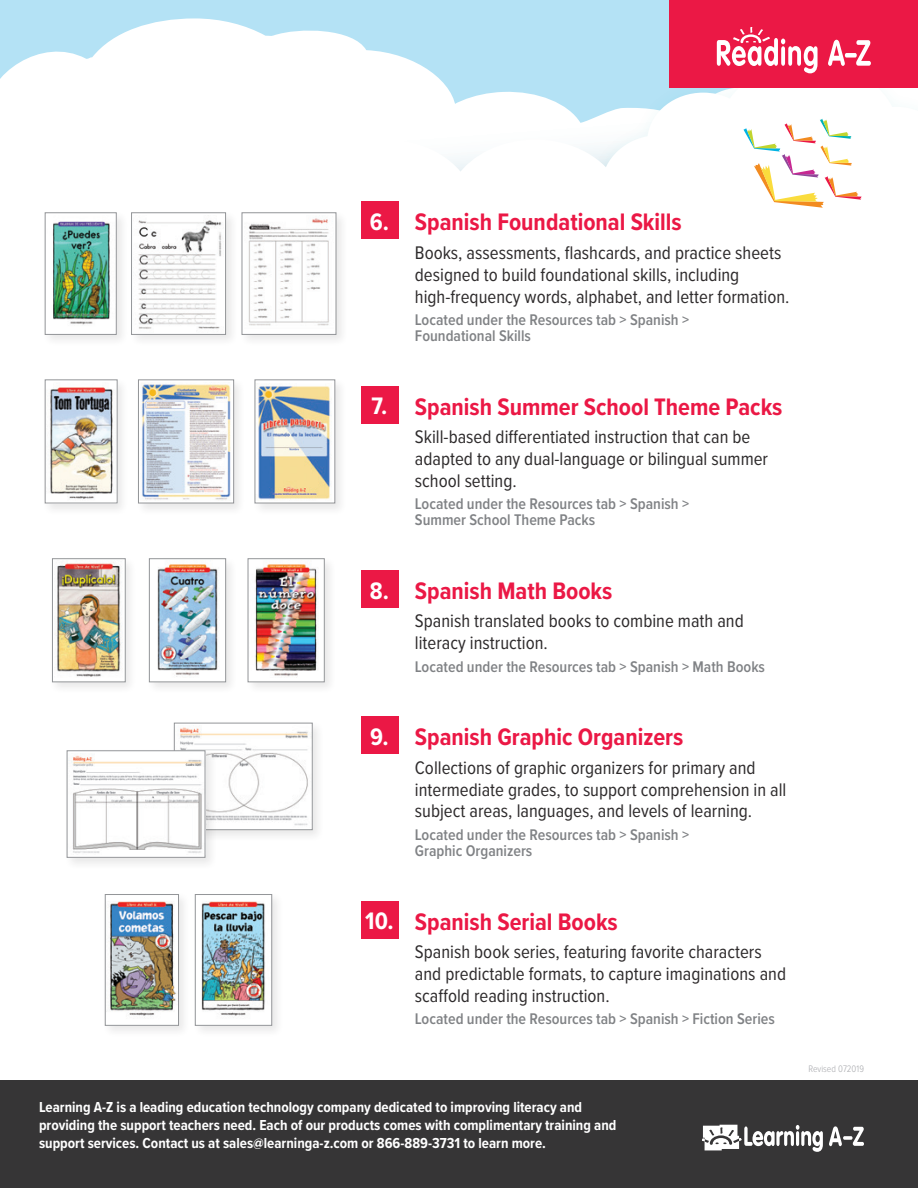
<style>
.page{position:relative;width:918px;height:1188px;background:#fff}
.page>*{position:absolute;margin:0;border:0;box-sizing:border-box;transform-origin:0 0}
.Product_Title-17{font:700 24.75px "Proxima Nova Cond";color:#eb1845}
.Product_Title-17-2{font:700 24.75px "Proxima Nova Cond";color:#fff}
.Body-Indented{font:18.9px/21.9px "Proxima Nova Cond";color:#2e2b2c}
.Located{font:600 16.05px/16px "Proxima Nova Cond";color:#808285}
.t1{font:700 15px/18px "Proxima Nova Cond";color:#fff}
.t2{font:300 9.75px "Proxima Nova Cond";color:#a8a9ad}
</style>
<div class="page">
<div style="left:0;top:1080px;width:918px;height:108px;background:#363536"></div>
<svg style="left:702px;top:1125px;width:121px;height:27px"></svg>
<svg style="left:829px;top:1126px;width:13px;height:20px"></svg>
<svg style="left:843px;top:1136px;width:10px;height:4px"></svg>
<svg style="left:853px;top:1127px;width:11px;height:19px"></svg>
<div style="left:0;top:0;width:918px;height:171px;background:#b4e2f5"></div>
<svg style="left:0;top:18px;width:449px;height:122px;fill:#fff"></svg>
<div style="left:0;top:82px;width:262px;height:89px;background:#fff"></div>
<svg style="left:348px;top:91px;width:238px;height:49px;background:#f7fcfd"></svg>
<div style="left:586px;top:46px;width:332px;height:233px;background:#00b2b6;opacity:.07"></div>
<svg style="left:601px;top:61px;width:317px;height:79px;fill:#fff"></svg>
<svg style="left:751px;top:267px;width:167px;height:12px"></svg>
<svg style="left:601px;top:140px;width:150px;height:139px"></svg>
<svg style="left:743px;top:119px;width:175px;height:148px"></svg>
<svg style="left:179px;top:140px;width:422px;height:139px"></svg>
<div style="left:670px;top:0;width:248px;height:88px;background:#eb1845"></div>
<svg style="left:717px;top:27px;width:101px;height:46px"></svg>
<svg style="left:828px;top:40px;width:43px;height:26px"></svg>
<div style="left:361px;top:202px;width:37px;height:37px;background:#eb1845"></div>
<div style="left:361px;top:386px;width:37px;height:37px;background:#eb1845"></div>
<div style="left:361px;top:570px;width:37px;height:38px;background:#eb1845"></div>
<div style="left:361px;top:716px;width:37px;height:38px;background:#eb1845"></div>
<div style="left:361px;top:901px;width:37px;height:37px;background:#eb1845"></div>
<div style="left:102px;top:891px;width:182px;height:147px;background:#231f20;opacity:.1"></div>
<img style="left:107px;top:896px;width:70px;height:128px">
<div style="left:105px;top:894px;width:74px;height:132px;border:1px solid #939598"></div>
<img style="left:197px;top:896px;width:73px;height:128px">
<div style="left:195px;top:894px;width:77px;height:132px;border:1px solid #939598"></div>
<div style="left:171px;top:720px;width:154px;height:122px;background:#231f20;opacity:.1"></div>
<img style="left:176px;top:726px;width:135px;height:101px">
<div style="left:174px;top:723px;width:139px;height:107px;border:1px solid #939598"></div>
<div style="left:64px;top:747px;width:154px;height:123px;background:#231f20;opacity:.1"></div>
<img style="left:69px;top:753px;width:134px;height:102px">
<div style="left:67px;top:750px;width:138px;height:108px;border:1px solid #939598"></div>
<div style="left:49px;top:555px;width:288px;height:140px;background:#231f20;opacity:.1"></div>
<img style="left:54px;top:560px;width:70px;height:120px">
<div style="left:52px;top:558px;width:74px;height:124px;border:1px solid #939598"></div>
<img style="left:151px;top:560px;width:73px;height:120px">
<div style="left:149px;top:558px;width:77px;height:124px;border:1px solid #939598"></div>
<img style="left:250px;top:560px;width:72px;height:120px">
<div style="left:248px;top:558px;width:77px;height:124px;border:1px solid #939598"></div>
<div style="left:42px;top:376px;width:305px;height:140px;background:#231f20;opacity:.1"></div>
<div style="left:138px;top:380px;width:96px;height:123px;background:#fff"></div>
<img style="left:141px;top:384px;width:90px;height:116px">
<div style="left:138px;top:380px;width:96px;height:123px;border:1px solid #939598"></div>
<div style="left:255px;top:380px;width:80px;height:123px;background:#fff"></div>
<img style="left:257px;top:386px;width:74px;height:114px">
<div style="left:255px;top:380px;width:80px;height:123px;border:1px solid #939598"></div>
<img style="left:47px;top:383px;width:68px;height:118px">
<div style="left:45px;top:380px;width:72px;height:123px;border:1px solid #939598"></div>
<div style="left:128px;top:209px;width:110px;height:138px;background:#231f20;opacity:.1"></div>
<div style="left:132px;top:213px;width:94px;height:121px;background:#fff"></div>
<img style="left:138px;top:220px;width:84px;height:109px">
<div style="left:131px;top:212px;width:95px;height:123px;border:1px solid #939598"></div>
<div style="left:239px;top:209px;width:110px;height:138px;background:#231f20;opacity:.1"></div>
<div style="left:242px;top:213px;width:94px;height:121px;background:#fff"></div>
<img style="left:248px;top:218px;width:81px;height:108px">
<div style="left:242px;top:212px;width:94px;height:123px;border:1px solid #939598"></div>
<div style="left:42px;top:209px;width:87px;height:138px;background:#231f20;opacity:.1"></div>
<img style="left:47px;top:216px;width:68px;height:117px">
<div style="left:45px;top:212px;width:72px;height:123px;border:1px solid #939598"></div>
<p class="Product_Title-17-2" style="left:370px;top:204px;width:21px">6.</p>
<p class="Product_Title-17" style="left:415px;top:204px;width:268px">Spanish Foundational Skills</p>
<p class="Body-Indented" style="left:415px;top:241px;width:376px">Books, assessments, flashcards, and practice sheets designed to build foundational skills, including high-frequency words, alphabet, and letter formation.</p>
<p class="Located" style="left:415px;top:311px;width:276px">Located under the Resources tab &gt; Spanish &gt;<br>Foundational Skills</p>
<p class="Product_Title-17-2" style="left:372px;top:388px;width:17px">7.</p>
<p class="Product_Title-17" style="left:415px;top:388px;width:369px">Spanish Summer School Theme Packs</p>
<p class="Body-Indented" style="left:415px;top:425px;width:355px">Skill-based differentiated instruction that can be adapted to any dual-language or bilingual summer school setting.</p>
<p class="Located" style="left:415px;top:496px;width:276px">Located under the Resources tab &gt; Spanish &gt;<br>Summer School Theme Packs</p>
<p class="Product_Title-17-2" style="left:370px;top:572px;width:21px">8.</p>
<p class="Product_Title-17" style="left:415px;top:573px;width:199px">Spanish Math Books</p>
<p class="Body-Indented" style="left:415px;top:609px;width:330px">Spanish translated books to combine math and literacy instruction.</p>
<p class="Located" style="left:415px;top:658px;width:352px">Located under the Resources tab &gt; Spanish &gt; Math Books</p>
<p class="Product_Title-17-2" style="left:370px;top:719px;width:20px">9.</p>
<p class="Product_Title-17" style="left:415px;top:719px;width:270px">Spanish Graphic Organizers</p>
<p class="Body-Indented" style="left:415px;top:756px;width:373px">Collections of graphic organizers for primary and intermediate grades, to support comprehension in all subject areas, languages, and levels of learning.</p>
<p class="Located" style="left:415px;top:826px;width:276px">Located under the Resources tab &gt; Spanish &gt;<br>Graphic Organizers</p>
<p class="Product_Title-17-2" style="left:365px;top:903px;width:30px">10.</p>
<p class="Product_Title-17" style="left:415px;top:903px;width:204px">Spanish Serial Books</p>
<p class="Body-Indented" style="left:415px;top:940px;width:373px">Spanish book series, featuring favorite characters and predictable formats, to capture imaginations and scaffold reading instruction.</p>
<p class="Located" style="left:415px;top:1010px;width:361px">Located under the Resources tab &gt; Spanish &gt; Fiction Series</p>
<p class="t1" style="left:39px;top:1097px;width:579px">Learning A-Z is a leading education technology company dedicated to improving literacy and providing the support teachers need. Each of our products comes with complimentary training and support services. Contact us at sales@learninga-z.com or 866-889-3731 to learn more.</p>
<p class="t2" style="left:809px;top:1061px;width:57px">Revised 072019</p>
</div>
